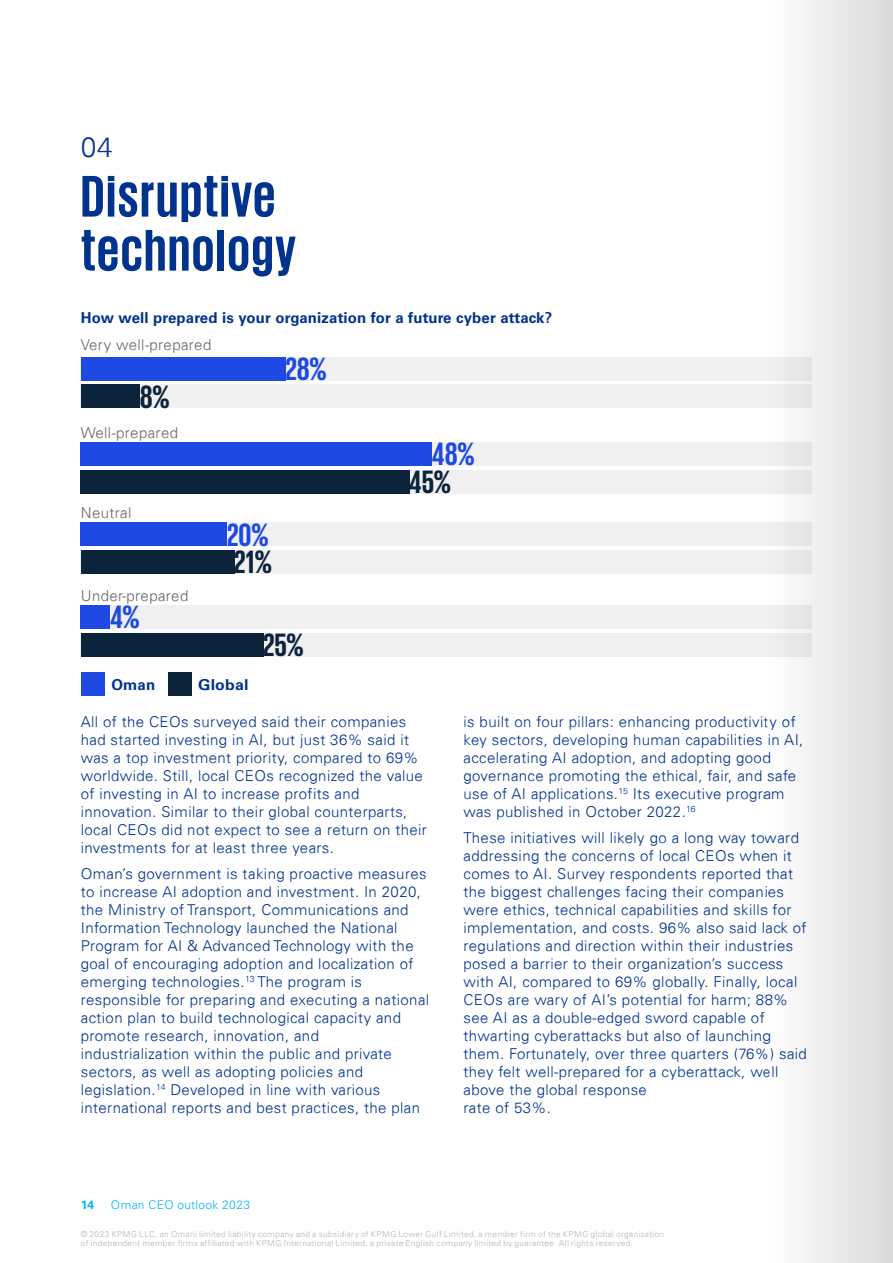
<style>
.page{position:relative;width:893px;height:1263px;background:#fff}
.page>*{position:absolute;margin:0;border:0;box-sizing:border-box;transform-origin:0 0}
.t1{font:700 60px/54px "KPMG";letter-spacing:.025em;color:#00338d}
.t2{font:700 33px "KPMG";color:#1e49e2}
.t3{font:700 33px "KPMG";color:#0c233c}
.t4{font:300 28.2px "Univers 45";color:#00338d}
.t5{font:300 15px/18px "Univers 45";letter-spacing:.025em;color:#00338d}
.t6{font:700 15px "Univers LT Std";letter-spacing:.01em;color:#00338d}
.t7{font:300 15px "Univers 45";letter-spacing:.025em;color:#666}
.t8{font:700 15px "Univers LT Std";letter-spacing:.01em;color:#00338d;scale:1.06 1}
.t9{font:300 12px "Univers LT Std";letter-spacing:.025em;color:#00b8f5}
.t10{font:700 12px "Univers LT Std";color:#00b8f5}
.t11{font:300 8.25px/9px "Univers LT Std";letter-spacing:.045em;color:#b2b2b2}
</style>
<div class="page">
<div style="left:81px;top:442px;width:731px;height:23px;background:#f0f0f0"></div>
<div style="left:81px;top:523px;width:731px;height:23px;background:#f0f0f0"></div>
<div style="left:81px;top:605px;width:731px;height:24px;background:#f0f0f0"></div>
<div style="left:81px;top:471px;width:731px;height:23px;background:#f0f0f0"></div>
<div style="left:81px;top:550px;width:731px;height:24px;background:#f0f0f0"></div>
<div style="left:81px;top:633px;width:731px;height:23px;background:#f0f0f0"></div>
<div style="left:81px;top:357px;width:731px;height:24px;background:#f0f0f0"></div>
<div style="left:81px;top:385px;width:731px;height:23px;background:#f0f0f0"></div>
<div style="left:81px;top:357px;width:205px;height:24px;background:#1e49e2"></div>
<div style="left:81px;top:523px;width:146px;height:23px;background:#1e49e2"></div>
<div style="left:81px;top:385px;width:58px;height:23px;background:#0c233c"></div>
<div style="left:81px;top:550px;width:153px;height:24px;background:#0c233c"></div>
<div style="left:81px;top:442px;width:351px;height:23px;background:#1e49e2"></div>
<div style="left:81px;top:605px;width:29px;height:24px;background:#1e49e2"></div>
<div style="left:81px;top:672px;width:23px;height:24px;background:#1e49e2"></div>
<div style="left:168px;top:672px;width:23px;height:24px;background:#0c233c"></div>
<div style="left:81px;top:471px;width:329px;height:23px;background:#0c233c"></div>
<div style="left:81px;top:633px;width:183px;height:23px;background:#0c233c"></div>
<div style="left:765px;top:0;width:128px;height:1263px;background:linear-gradient(to right,#fdfdfd,#dbdbdb)"></div>
<h3 class="t4" style="left:81px;top:130px;width:34px">04</h3>
<h1 class="t1" style="left:81px;top:167px;width:217px">Disruptive technology</h1>
<p class="t6" style="left:81px;top:309px;width:473px">How well prepared is your organization for a future cyber attack?</p>
<p class="t7" style="left:81px;top:336px;width:132px">Very well-prepared</p>
<h2 class="t3" style="left:140px;top:380px;width:32px">8%</h2>
<p class="t7" style="left:81px;top:423px;width:99px">Well-prepared</p>
<h2 class="t2" style="left:286px;top:352px;width:43px">28%</h2>
<p class="t7" style="left:81px;top:504px;width:52px">Neutral</p>
<p class="t7" style="left:81px;top:587px;width:109px">Under-prepared</p>
<h2 class="t2" style="left:110px;top:601px;width:31px">4%</h2>
<h2 class="t2" style="left:227px;top:518px;width:44px">20%</h2>
<h2 class="t3" style="left:234px;top:545px;width:40px">21%</h2>
<h2 class="t3" style="left:263px;top:628px;width:42px">25%</h2>
<p class="t6" style="left:111px;top:676px;width:45px">Oman</p>
<p class="t8" style="left:198px;top:676px;width:49px">Global</p>
<h2 class="t2" style="left:432px;top:437px;width:45px">48%</h2>
<h2 class="t3" style="left:409px;top:465px;width:44px">45%</h2>
<p class="t5" style="left:81px;top:712px;width:348px">All of the CEOs surveyed said their companies had started investing in AI, but just 36% said it was a top investment priority, compared to 69% worldwide. Still, local CEOs recognized the value of investing in AI to increase profits and innovation. Similar to their global counterparts, local CEOs did not expect to see a return on their investments for at least three years.</p>
<p class="t5" style="left:81px;top:865px;width:350px">Oman’s government is taking proactive measures to increase AI adoption and investment. In 2020, the Ministry of Transport, Communications and Information Technology launched the National Program for AI &amp; Advanced Technology with the goal of encouraging adoption and localization of emerging technologies.<sup>13</sup> The program is responsible for preparing and executing a national action plan to build technological capacity and promote research, innovation, and industrialization within the public and private sectors, as well as adopting policies and legislation.<sup>14</sup> Developed in line with various international reports and best practices, the plan</p>
<p class="t5" style="left:463px;top:712px;width:341px">is built on four pillars: enhancing productivity of key sectors, developing human capabilities in AI, accelerating AI adoption, and adopting good governance promoting the ethical, fair, and safe use of AI applications.<sup>15</sup> Its executive program was published in October 2022.<sup>16</sup></p>
<p class="t5" style="left:463px;top:829px;width:345px">These initiatives will likely go a long way toward addressing the concerns of local CEOs when it comes to AI. Survey respondents reported that the biggest challenges facing their companies were ethics, technical capabilities and skills for implementation, and costs. 96% also said lack of regulations and direction within their industries posed a barrier to their organization’s success with AI, compared to 69% globally. Finally, local CEOs are wary of AI’s potential for harm; 88% see AI as a double-edged sword capable of thwarting cyberattacks but also of launching them. Fortunately, over three quarters (76%) said they felt well-prepared for a cyberattack, well above the global response<br>rate of 53%.</p>
<p class="t10" style="left:81px;top:1198px;width:15px">14</p>
<p class="t9" style="left:111px;top:1197px;width:141px">Oman CEO outlook 2023</p>
<p class="t11" style="left:81px;top:1229px;width:585px">© 2023 KPMG LLC, an Omani limited liability company and a subsidiary of KPMG Lower Gulf Limited, a member firm of the KPMG global organization of independent member firms affiliated with KPMG International Limited, a private English company limited by guarantee. All rights reserved.</p>
</div>
